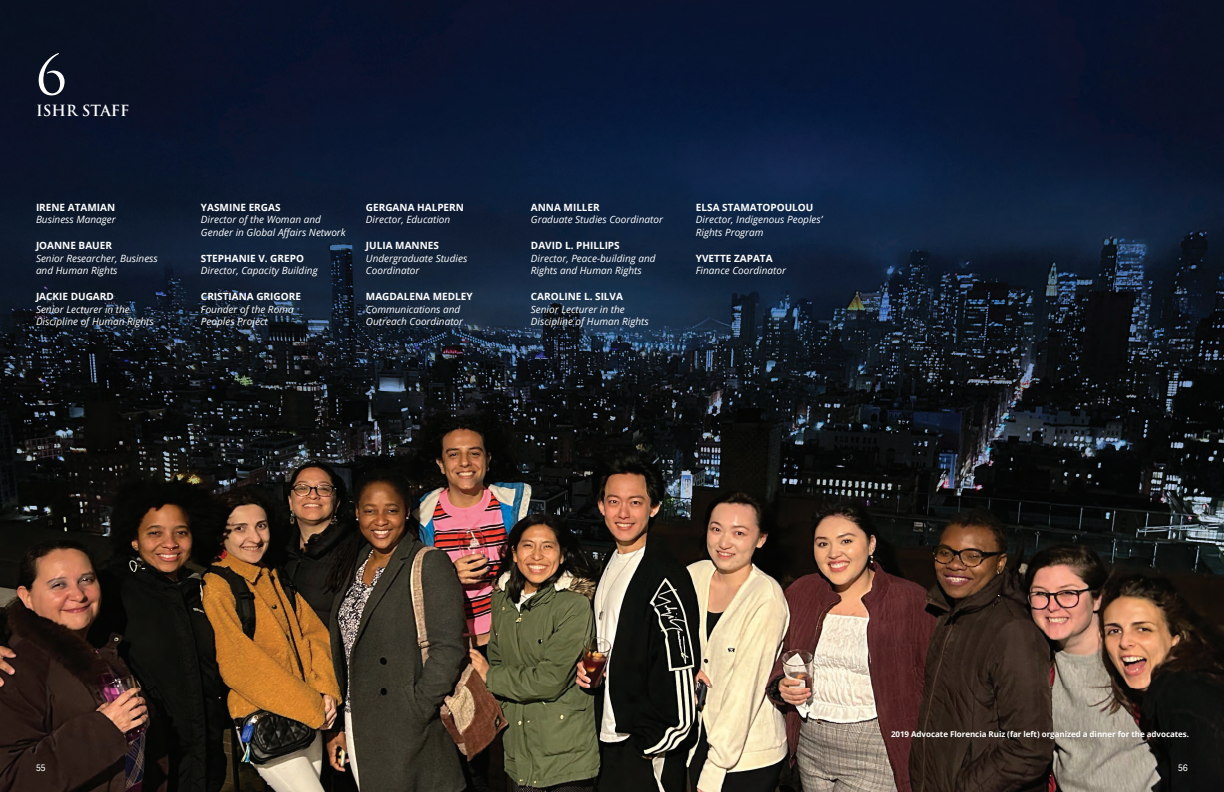
<style>
.page{position:relative;width:1224px;height:792px;background:#fff}
.page>*{position:absolute;margin:0;border:0;box-sizing:border-box;transform-origin:0 0}
.t1{font:54px "Trajan Pro";color:#fff}
.t2{font:700 15px "Trajan Pro";color:#fff}
.t3{font:italic 10px/12.5px "Open Sans";color:#fff}
.t4{font:700 10px "Open Sans";color:#fff}
.t5{font:9px "Adelle Sans";color:#fff}
.t6{font:700 8px "Open Sans";letter-spacing:-.005em;color:#fff}
</style>
<div class="page">
<img style="left:0;top:0;width:1224px;height:792px">
<h1 class="t1" style="left:36px;top:41px;width:32px">6</h1>
<h2 class="t2" style="left:36px;top:102px;width:95px">ISHR STAFF</h2>
<p class="t4" style="left:36px;top:200px;width:81px">IRENE ATAMIAN</p>
<p class="t3" style="left:36px;top:213px;width:81px">Business Manager</p>
<p class="t4" style="left:36px;top:239px;width:78px">JOANNE BAUER</p>
<p class="t3" style="left:36px;top:252px;width:123px">Senior Researcher, Business and Human Rights</p>
<p class="t4" style="left:36px;top:290px;width:79px">JACKIE DUGARD</p>
<p class="t3" style="left:36px;top:303px;width:119px">Senior Lecturer in the<br>Discipline of Human Rights</p>
<p class="t4" style="left:201px;top:200px;width:81px">YASMINE ERGAS</p>
<p class="t3" style="left:201px;top:213px;width:146px">Director of the Woman and<br>Gender in Global Affairs Network</p>
<p class="t4" style="left:201px;top:251px;width:105px">STEPHANIE V. GREPO</p>
<p class="t3" style="left:201px;top:264px;width:118px">Director, Capacity Building</p>
<p class="t4" style="left:201px;top:290px;width:101px">CRISTIANA GRIGORE</p>
<p class="t3" style="left:201px;top:303px;width:94px">Founder of the Roma<br>Peoples Project</p>
<p class="t4" style="left:366px;top:200px;width:100px">GERGANA HALPERN</p>
<p class="t3" style="left:366px;top:213px;width:86px">Director, Education</p>
<p class="t4" style="left:366px;top:239px;width:75px">JULIA MANNES</p>
<p class="t3" style="left:366px;top:252px;width:103px">Undergraduate Studies<br>Coordinator</p>
<p class="t4" style="left:366px;top:290px;width:108px">MAGDALENA MEDLEY</p>
<p class="t3" style="left:366px;top:303px;width:99px">Communications and<br>Outreach Coordinator</p>
<p class="t4" style="left:531px;top:200px;width:70px">ANNA MILLER</p>
<p class="t3" style="left:531px;top:213px;width:134px">Graduate Studies Coordinator</p>
<p class="t4" style="left:531px;top:239px;width:90px">DAVID L. PHILLIPS</p>
<p class="t3" style="left:531px;top:252px;width:126px">Director, Peace-building and<br>Rights and Human Rights</p>
<p class="t4" style="left:531px;top:290px;width:94px">CAROLINE L. SILVA</p>
<p class="t3" style="left:531px;top:303px;width:119px">Senior Lecturer in the<br>Discipline of Human Rights</p>
<p class="t4" style="left:696px;top:200px;width:119px">ELSA STAMATOPOULOU</p>
<p class="t3" style="left:696px;top:213px;width:128px">Director, Indigenous Peoples’<br>Rights Program</p>
<p class="t4" style="left:696px;top:251px;width:78px">YVETTE ZAPATA</p>
<p class="t3" style="left:696px;top:264px;width:92px">Finance Coordinator</p>
<p class="t6" style="left:891px;top:729px;width:300px">2019 Advocate Florencia Ruiz (far left) organized a dinner for the advocates.</p>
<p class="t5" style="left:36px;top:761px;width:11px">55</p>
<p class="t5" style="left:1178px;top:761px;width:11px">56</p>
</div>
